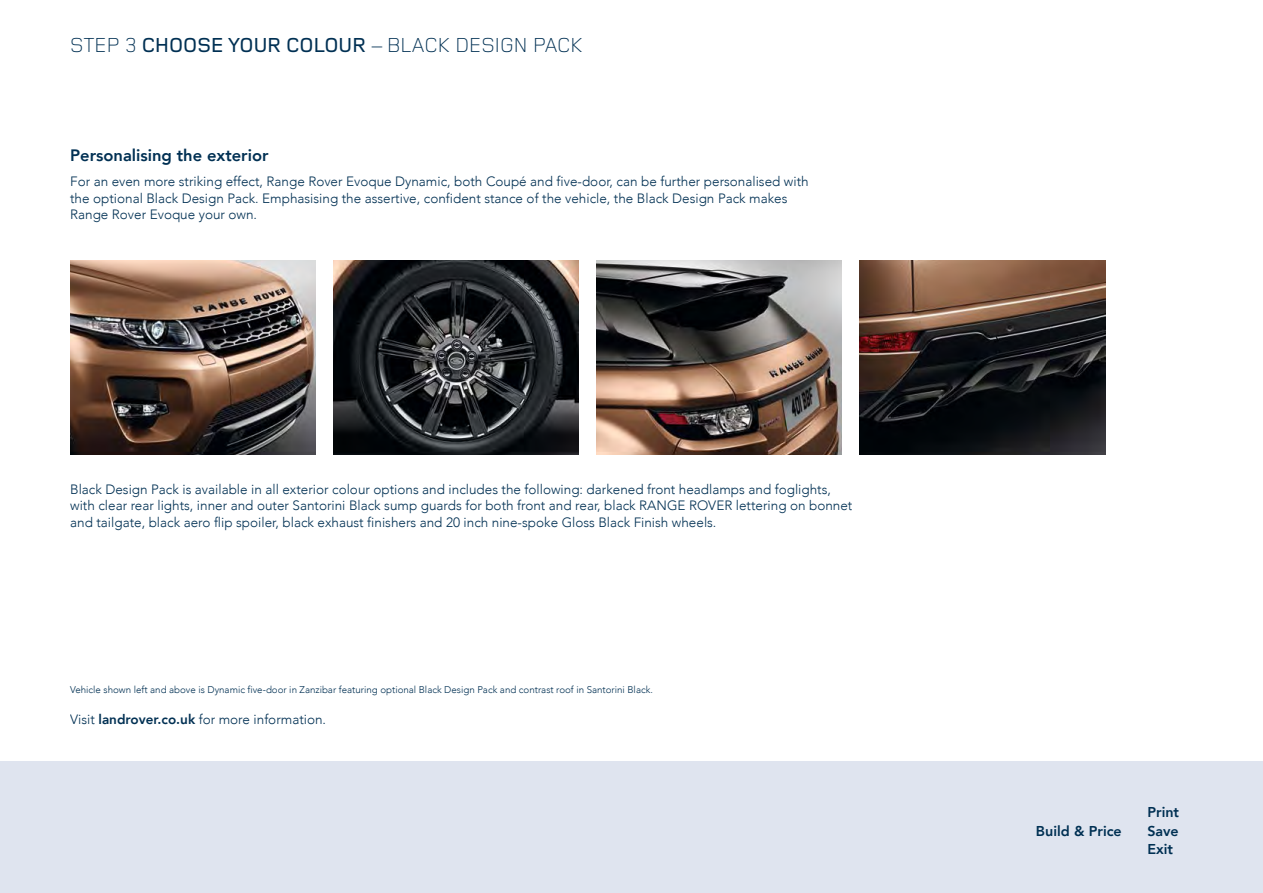
<style>
.page{position:relative;width:1263px;height:893px;background:#fff}
.page>*{position:absolute;margin:0;border:0;box-sizing:border-box;transform-origin:0 0}
.t1{font:500 21px "Land Rover OT4";color:#003053}
.t2{font:300 21px "Land Rover OT4";color:#003053}
.t3{font:800 16.5px "Avenir LT Com";color:#003053}
.t4{font:800 14.25px "Avenir LT Com";color:#003053}
.t5{font:300 13.5px/16.5px "Avenir LT Com";color:#003053}
.t6{font:300 9.75px "Avenir LT Com";color:#003053}
.s1{font-weight:300}
.s2{font-weight:800}
</style>
<div class="page">
<img style="left:333px;top:260px;width:246px;height:195px">
<img style="left:70px;top:260px;width:246px;height:195px">
<img style="left:859px;top:260px;width:246px;height:195px">
<img style="left:596px;top:260px;width:246px;height:195px">
<div style="left:0;top:761px;width:1263px;height:132px;background:#dfe4ef"></div>
<h1 class="t1" style="left:70px;top:30px;width:269px"><span class="s1">step 3</span> CHOOSE YOUR COLOUR</h1>
<h1 class="t2" style="left:371px;top:30px;width:213px">– BLACK DESIGN PACK</h1>
<p class="t3" style="left:70px;top:146px;width:200px">Personalising the exterior</p>
<p class="t5" style="left:70px;top:173px;width:740px">For an even more striking effect, Range Rover Evoque Dynamic, both Coupé and five-door, can be further personalised with the optional Black Design Pack. Emphasising the assertive, confident stance of the vehicle, the Black Design Pack makes<br>Range Rover Evoque your own.</p>
<p class="t5" style="left:70px;top:481px;width:784px">Black Design Pack is available in all exterior colour options and includes the following: darkened front headlamps and foglights, with clear rear lights, inner and outer Santorini Black sump guards for both front and rear, black RANGE ROVER lettering on bonnet and tailgate, black aero flip spoiler, black exhaust finishers and 20 inch nine-spoke Gloss Black Finish wheels.</p>
<p class="t6" style="left:70px;top:684px;width:584px">Vehicle shown left and above is Dynamic five-door in Zanzibar featuring optional Black Design Pack and contrast roof in Santorini Black.</p>
<p class="t5" style="left:70px;top:711px;width:257px">Visit <span class="s2">landrover.co.uk</span> for more information.</p>
<p class="t4" style="left:1147px;top:804px;width:33px">Print</p>
<p class="t4" style="left:1147px;top:841px;width:27px">Exit</p>
<p class="t4" style="left:1036px;top:822px;width:87px">Build &amp; Price</p>
<p class="t4" style="left:1147px;top:822px;width:33px">Save</p>
</div>
